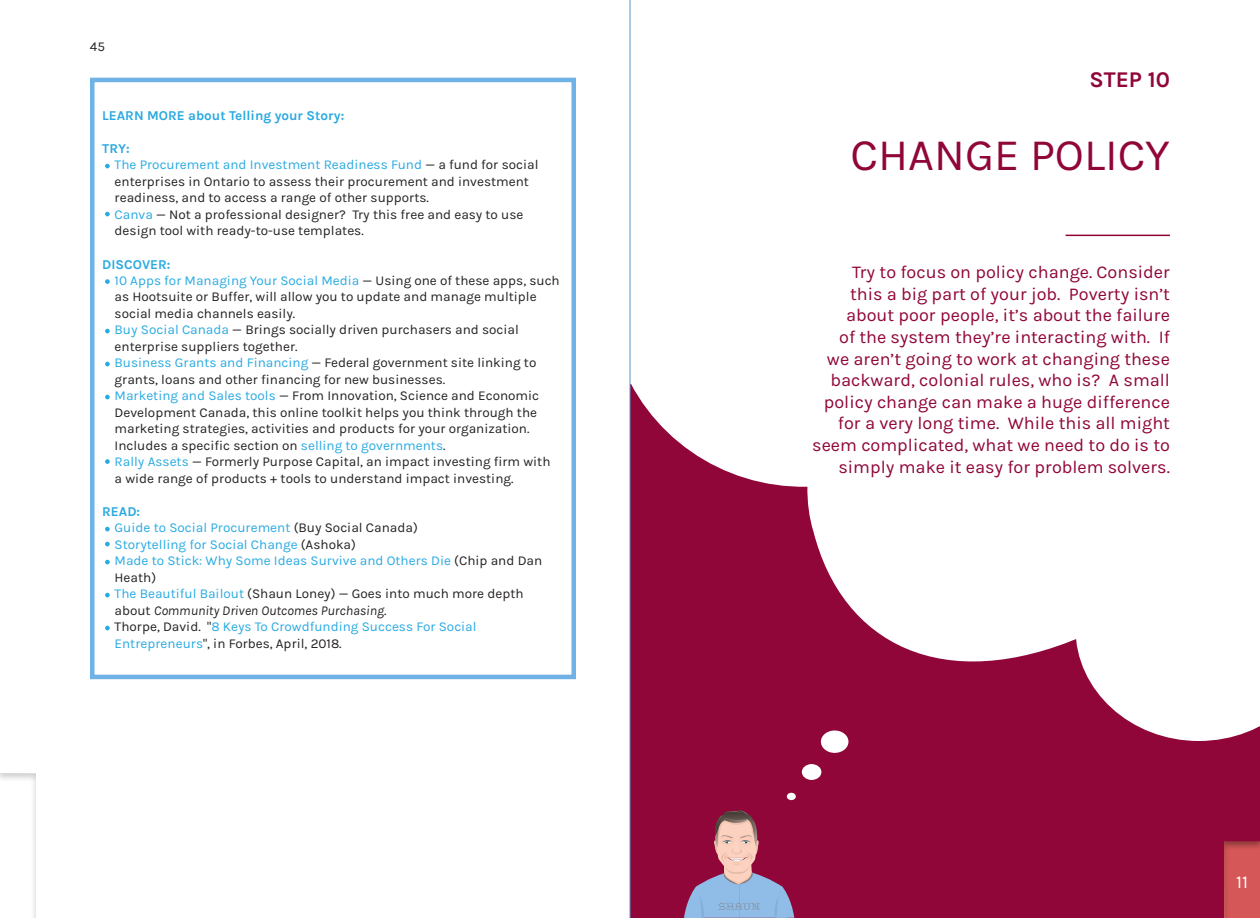
<style>
.page{position:relative;width:1260px;height:918px;background:#fff}
.page>*{position:absolute;margin:0;border:0;box-sizing:border-box;transform-origin:0 0}
.t1{font:45px "Karla";color:#900639}
.t2{font:700 22.5px "Karla";color:#900639}
.t3{font:18px/21.6px "Karla";color:#900639;text-align:right}
.t4{font:18px "Karla";color:#fff}
.t5{font:13.5px/16.5px "Karla";color:#252122}
.t6{font:13.5px/16.5px "Karla";color:#29aae2}
.t7{font:700 13.5px "Karla";color:#2aa9e0}
.t8{font:10.65px "Home Sweet Home";color:#807d82}
.s1{color:#29aae2}
.s2{color:#252122}
.s3{font-style:italic;color:#252122}
</style>
<div class="page">
<svg style="left:0;top:773px;width:36px;height:145px"></svg>
<svg style="left:1224px;top:841px;width:36px;height:77px;background:#d05455"></svg>
<div style="left:630px;top:0;width:594px;height:918px;background:#900639"></div>
<svg style="left:629px;top:0;width:595px;height:726px;fill:#fff"></svg>
<div style="left:630px;top:0;width:603px;height:384px;background:#fff"></div>
<hr style="left:1066px;top:235px;width:104px;height:1px;background:#900639">
<div style="left:787px;top:793px;width:9px;height:7px;background:#fff;border-radius:50%"></div>
<div style="left:802px;top:764px;width:19px;height:16px;background:#fff;border-radius:50%"></div>
<div style="left:821px;top:731px;width:27px;height:22px;background:#fff;border-radius:50%"></div>
<svg style="left:684px;top:810px;width:110px;height:108px"></svg>
<div style="left:90px;top:78px;width:486px;height:601px;border:4px solid #6fb2e5"></div>
<svg style="left:105px;top:164px;width:5px;height:4px"></svg>
<svg style="left:105px;top:212px;width:5px;height:4px"></svg>
<svg style="left:105px;top:279px;width:5px;height:5px"></svg>
<svg style="left:105px;top:329px;width:5px;height:4px"></svg>
<svg style="left:105px;top:362px;width:5px;height:4px"></svg>
<svg style="left:105px;top:395px;width:5px;height:4px"></svg>
<svg style="left:105px;top:459px;width:5px;height:5px"></svg>
<svg style="left:105px;top:527px;width:5px;height:4px"></svg>
<svg style="left:105px;top:542px;width:5px;height:4px"></svg>
<svg style="left:105px;top:560px;width:5px;height:4px"></svg>
<svg style="left:105px;top:593px;width:5px;height:4px"></svg>
<svg style="left:105px;top:626px;width:5px;height:4px"></svg>
<svg style="left:1076px;top:516px;width:184px;height:325px"></svg>
<hr style="left:630px;top:0;width:1px;height:918px;background:#5a96ce">
<p class="t5" style="left:90px;top:39px;width:17px">45</p>
<p class="t7" style="left:102px;top:108px;width:244px">LEARN MORE about Telling your Story:</p>
<p class="t7" style="left:102px;top:141px;width:29px">TRY:</p>
<p class="t5" style="left:115px;top:157px;width:425px"><span class="s1">The Procurement and Investment Readiness Fund</span> — a fund for social enterprises in Ontario to assess their procurement and investment readiness, and to access a range of other supports.<br><span class="s1">Canva</span> — Not a professional designer? Try this free and easy to use design tool with ready-to-use templates.</p>
<p class="t5" style="left:115px;top:272px;width:447px"><span class="s1">10 Apps for Managing Your Social Media</span> — Using one of these apps, such as Hootsuite or Buffer, will allow you to update and manage multiple social media channels easily.<br><span class="s1">Buy Social Canada</span> — Brings socially driven purchasers and social enterprise suppliers together.<br><span class="s1">Business Grants and Financing</span> — Federal government site linking to grants, loans and other financing for new businesses.<br><span class="s1">Marketing and Sales tools</span> — From Innovation, Science and Economic Development Canada, this online toolkit helps you think through the marketing strategies, activities and products for your organization.<br>Includes a specific section on <span class="s1">selling to governments</span>.<br><span class="s1">Rally Assets</span> — Formerly Purpose Capital, an impact investing firm with a wide range of products + tools to understand impact investing.</p>
<p class="t6" style="left:115px;top:520px;width:429px">Guide to Social Procurement <span class="s2">(Buy Social Canada)<br></span>Storytelling for Social Change <span class="s2">(Ashoka)<br></span>Made to Stick: Why Some Ideas Survive and Others Die <span class="s2">(Chip and Dan Heath)<br></span>The Beautiful Bailout <span class="s2">(Shaun Loney) — Goes into much more depth about</span> <span class="s3">Community Driven Outcomes Purchasing</span><span class="s2">.<br>Thorpe, David. "</span>8 Keys To Crowdfunding Success For Social Entrepreneurs<span class="s2">", in Forbes, April, 2018.</span></p>
<p class="t7" style="left:102px;top:256px;width:70px">DISCOVER:</p>
<p class="t7" style="left:102px;top:504px;width:39px">READ:</p>
<h2 class="t2" style="left:1089px;top:66px;width:82px">STEP 10</h2>
<h1 class="t1" style="left:851px;top:130px;width:321px">CHANGE POLICY</h1>
<p class="t3" style="left:812px;top:262px;width:359px">Try to focus on policy change. Consider<br>this a big part of your job. Poverty isn’t about poor people, it’s about the failure<br>of the system they’re interacting with. If<br>we aren’t going to work at changing these backward, colonial rules, who is? A small policy change can make a huge difference for a very long time. While this all might seem complicated, what we need to do is to simply make it easy for problem solvers.</p>
<p class="t8" style="left:718px;top:900px;width:44px">SHAUN</p>
<h3 class="t4" style="left:1236px;top:872px;width:13px">11</h3>
</div>
